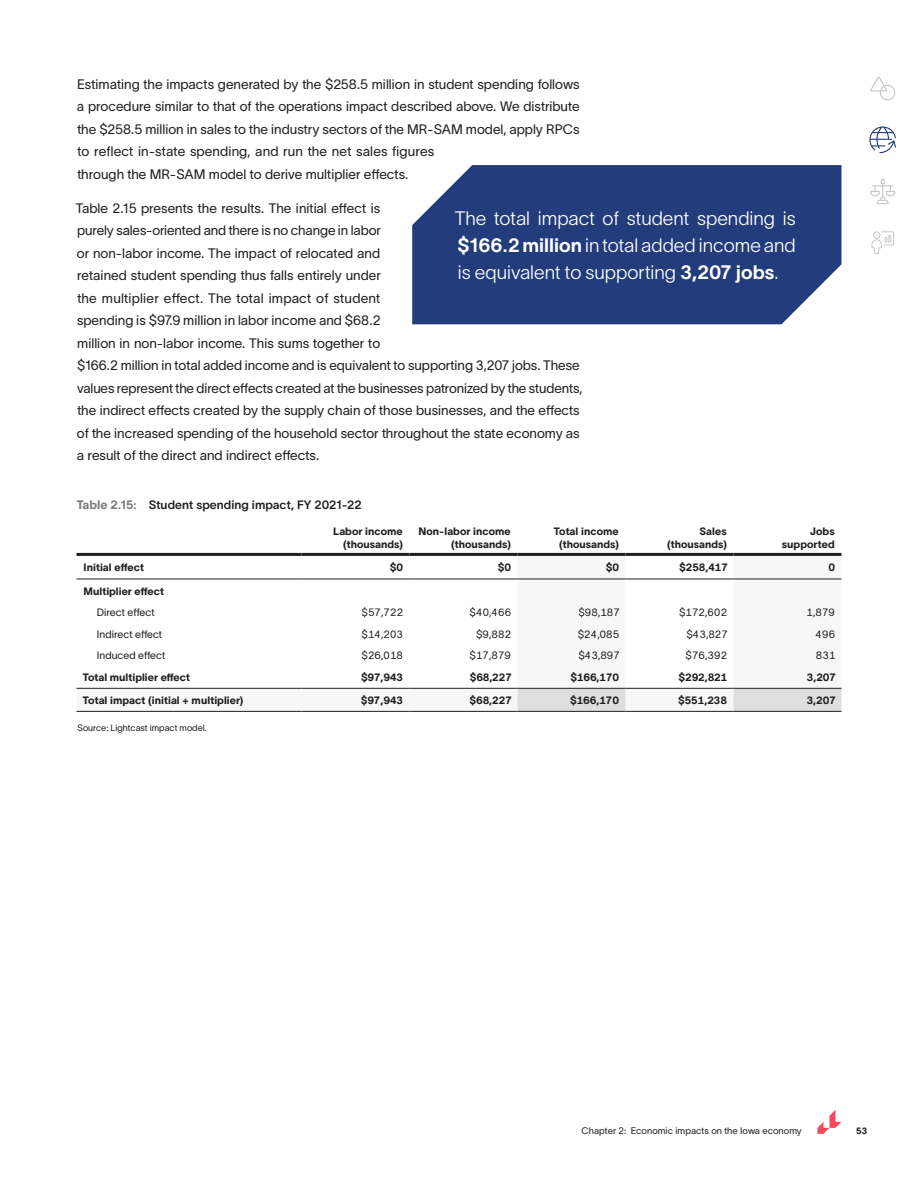
<style>
.page{position:relative;width:918px;height:1188px;background:#fff}
.page>*{position:absolute;margin:0;border:0;box-sizing:border-box;transform-origin:0 0}
.PullQuote_Primary{font:19.2px/27px "TWK Lausanne 200";color:#fff;text-align:justify}
.t1{font:13.5px/22.5px "TWK Lausanne 300";color:#231f20}
.Figure_Title{font:12px "TWK Lausanne 600";color:#231f20}
.Table_Header_Right{font:10.5px/13.5px "TWK Lausanne 800";letter-spacing:.005em;color:#231f20;text-align:right}
.Table_Body_Right{font:10.5px "TWK Lausanne 300";color:#231f20}
.Table_Body_Right_Bol{font:10.5px "TWK Lausanne 800";color:#231f20}
.Table_Body_Left{font:10.5px "TWK Lausanne 300";color:#231f20}
.Table_Body_Left_Bold{font:10.5px "TWK Lausanne 800";color:#231f20}
.Table_Footer_Right{font:10.5px "TWK Lausanne 800";letter-spacing:.005em;color:#231f20}
.Table_Footer_Left{font:10.5px "TWK Lausanne 800";letter-spacing:.005em;color:#231f20}
.Table_Header_Left{font:10.5px "TWK Lausanne 800";letter-spacing:.005em;color:#231f20}
.t2{font:9.3px "TWK Lausanne 300";letter-spacing:.005em;color:#231f20}
.Table_Footnote{font:9px "TWK Lausanne 300";color:#231f20}
.t3{font:9px "TWK Lausanne 800";color:#231f20}
.s1{font-family:"TWK Lausanne 800";color:#7d7d7d}
.s2{font-family:"TWK Lausanne 700"}
</style>
<div class="page">
<svg style="left:817px;top:1110px;width:24px;height:24px"></svg>
<svg style="left:870px;top:77px;width:25px;height:23px"></svg>
<svg style="left:869px;top:126px;width:27px;height:27px"></svg>
<svg style="left:870px;top:178px;width:26px;height:26px"></svg>
<svg style="left:872px;top:231px;width:22px;height:23px"></svg>
<svg style="left:76px;top:578px;width:766px;height:133px"></svg>
<svg style="left:518px;top:689px;width:324px;height:22px"></svg>
<hr style="left:76px;top:711px;width:226px;height:1px;background:#231f20">
<hr style="left:302px;top:711px;width:108px;height:1px;background:#231f20">
<hr style="left:410px;top:711px;width:108px;height:1px;background:#231f20">
<hr style="left:518px;top:711px;width:108px;height:1px;background:#231f20">
<hr style="left:626px;top:711px;width:108px;height:1px;background:#231f20">
<hr style="left:734px;top:711px;width:108px;height:1px;background:#231f20">
<hr style="left:76px;top:553px;width:226px;height:3px;background:#231f20">
<hr style="left:302px;top:553px;width:108px;height:3px;background:#231f20">
<hr style="left:410px;top:553px;width:108px;height:3px;background:#231f20">
<hr style="left:518px;top:553px;width:108px;height:3px;background:#231f20">
<hr style="left:626px;top:553px;width:108px;height:3px;background:#231f20">
<hr style="left:734px;top:553px;width:108px;height:3px;background:#231f20">
<hr style="left:76px;top:579px;width:226px;height:1px;background:#231f20">
<hr style="left:302px;top:579px;width:108px;height:1px;background:#231f20">
<hr style="left:410px;top:579px;width:108px;height:1px;background:#231f20">
<hr style="left:518px;top:579px;width:108px;height:1px;background:#231f20">
<hr style="left:626px;top:579px;width:108px;height:1px;background:#231f20">
<hr style="left:734px;top:579px;width:108px;height:1px;background:#231f20">
<hr style="left:76px;top:688px;width:226px;height:1px;background:#231f20">
<hr style="left:302px;top:688px;width:108px;height:1px;background:#231f20">
<hr style="left:410px;top:688px;width:108px;height:1px;background:#231f20">
<hr style="left:518px;top:688px;width:108px;height:1px;background:#231f20">
<hr style="left:626px;top:688px;width:108px;height:1px;background:#231f20">
<hr style="left:734px;top:688px;width:108px;height:1px;background:#231f20">
<div style="left:412px;top:165px;width:430px;height:159px;background:#223c7c"></div>
<p class="t1" style="left:77px;top:72px;width:504px">Estimating the impacts generated by the $258.5 million in student spending follows a procedure similar to that of the operations impact described above. We distribute the $258.5 million in sales to the industry sectors of the MR-SAM model, apply RPCs to reflect in-state spending, and run the net sales figures<br>through the MR-SAM model to derive multiplier effects.</p>
<p class="t1" style="left:76px;top:196px;width:508px">Table 2.15 presents the results. The initial effect is<br>purely sales-oriented and there is no change in labor<br>or non-labor income. The impact of relocated and<br>retained student spending thus falls entirely under<br>the multiplier effect. The total impact of student<br>spending is $97.9 million in labor income and $68.2<br>million in non-labor income. This sums together to<br>$166.2 million in total added income and is equivalent to supporting 3,207 jobs. These values represent the direct effects created at the businesses patronized by the students, the indirect effects created by the supply chain of those businesses, and the effects of the increased spending of the household sector throughout the state economy as a result of the direct and indirect effects.</p>
<p class="Figure_Title" style="left:77px;top:496px;width:286px"><span class="s1">Table 2.15:</span> Student spending impact, FY 2021-22</p>
<p class="Table_Header_Right" style="left:333px;top:524px;width:71px">Labor income (thousands)</p>
<p class="Table_Header_Right" style="left:418px;top:524px;width:94px">Non-labor income (thousands)</p>
<p class="Table_Header_Right" style="left:554px;top:524px;width:66px">Total income</p>
<p class="PullQuote_Primary" style="left:455px;top:203px;width:343px">The total impact of student spending is <span class="s2">$166.2 million</span> in total added income and is equivalent to supporting <span class="s2">3,207 jobs</span>.</p>
<p class="Table_Header_Right" style="left:667px;top:524px;width:61px">Sales (thousands)</p>
<p class="Table_Header_Right" style="left:782px;top:524px;width:54px">Jobs supported</p>
<p class="Table_Header_Right" style="left:559px;top:537px;width:61px">(thousands)</p>
<p class="Table_Header_Left" style="left:84px;top:560px;width:62px">Initial effect</p>
<p class="Table_Body_Right_Bol" style="left:390px;top:560px;width:15px">$0</p>
<p class="Table_Body_Right_Bol" style="left:498px;top:560px;width:15px">$0</p>
<p class="Table_Body_Right_Bol" style="left:606px;top:560px;width:15px">$0</p>
<p class="Table_Body_Right_Bol" style="left:679px;top:560px;width:50px">$258,417</p>
<p class="Table_Body_Right_Bol" style="left:828px;top:560px;width:8px">0</p>
<p class="Table_Body_Left_Bold" style="left:84px;top:583px;width:82px">Multiplier effect</p>
<p class="Table_Body_Left" style="left:97px;top:605px;width:59px">Direct effect</p>
<p class="Table_Body_Right" style="left:362px;top:605px;width:43px">$57,722</p>
<p class="Table_Body_Right" style="left:470px;top:605px;width:43px">$40,466</p>
<p class="Table_Body_Right" style="left:578px;top:605px;width:43px">$98,187</p>
<p class="Table_Body_Right" style="left:679px;top:605px;width:50px">$172,602</p>
<p class="Table_Body_Right" style="left:807px;top:605px;width:30px">1,879</p>
<p class="Table_Body_Left" style="left:97px;top:627px;width:67px">Indirect effect</p>
<p class="Table_Body_Right" style="left:362px;top:627px;width:43px">$14,203</p>
<p class="Table_Body_Right" style="left:476px;top:627px;width:37px">$9,882</p>
<p class="Table_Body_Right" style="left:578px;top:627px;width:43px">$24,085</p>
<p class="Table_Body_Right" style="left:686px;top:627px;width:43px">$43,827</p>
<p class="Table_Body_Right" style="left:816px;top:627px;width:21px">496</p>
<p class="Table_Body_Left" style="left:97px;top:648px;width:70px">Induced effect</p>
<p class="Table_Body_Right" style="left:362px;top:648px;width:43px">$26,018</p>
<p class="Table_Body_Right" style="left:470px;top:648px;width:43px">$17,879</p>
<p class="Table_Body_Right" style="left:578px;top:648px;width:43px">$43,897</p>
<p class="Table_Body_Right" style="left:686px;top:648px;width:43px">$76,392</p>
<p class="Table_Body_Right" style="left:816px;top:648px;width:21px">831</p>
<p class="Table_Body_Left_Bold" style="left:83px;top:670px;width:109px">Total multiplier effect</p>
<p class="Table_Body_Right_Bol" style="left:361px;top:670px;width:44px">$97,943</p>
<p class="Table_Body_Right_Bol" style="left:470px;top:670px;width:44px">$68,227</p>
<p class="Table_Body_Right_Bol" style="left:570px;top:670px;width:50px">$166,170</p>
<p class="Table_Body_Right_Bol" style="left:679px;top:670px;width:50px">$292,821</p>
<p class="Table_Body_Right_Bol" style="left:807px;top:670px;width:31px">3,207</p>
<p class="Table_Footer_Left" style="left:83px;top:693px;width:162px">Total impact (initial + multiplier)</p>
<p class="Table_Footer_Right" style="left:361px;top:693px;width:44px">$97,943</p>
<p class="Table_Footer_Right" style="left:469px;top:693px;width:44px">$68,227</p>
<p class="Table_Footer_Right" style="left:570px;top:693px;width:50px">$166,170</p>
<p class="Table_Footer_Right" style="left:678px;top:693px;width:50px">$551,238</p>
<p class="Table_Footer_Right" style="left:807px;top:693px;width:31px">3,207</p>
<p class="Table_Footnote" style="left:77px;top:721px;width:131px">Source: Lightcast impact model.</p>
<p class="t2" style="left:582px;top:1124px;width:222px">Chapter 2: Economic impacts on the Iowa economy</p>
<p class="t3" style="left:856px;top:1124px;width:12px">53</p>
</div>
